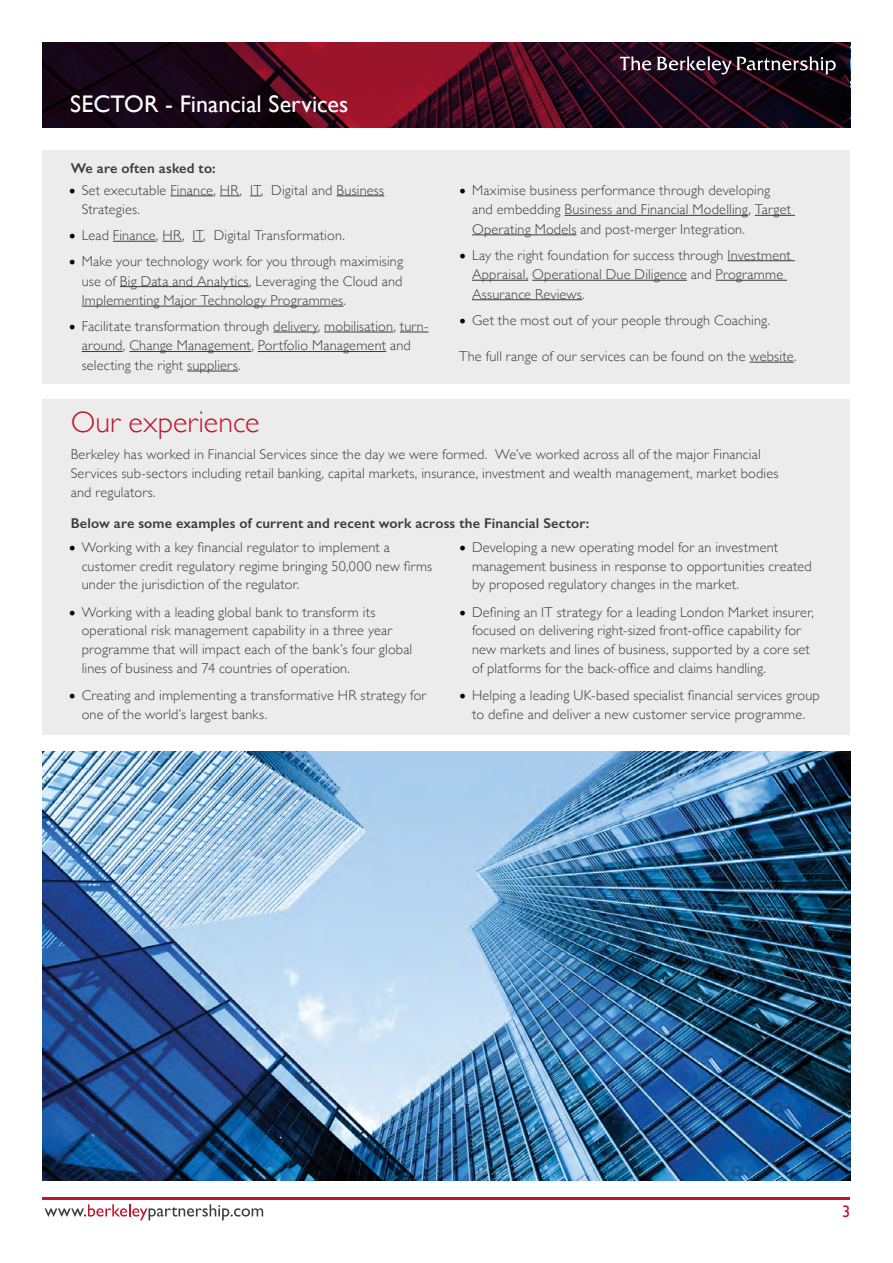
<style>
.page{position:relative;width:893px;height:1263px;background:#fff}
.page>*{position:absolute;margin:0;border:0;box-sizing:border-box;transform-origin:0 0}
.t1{font:300 30px "Gill Sans";letter-spacing:.005em;color:#be172c}
.t2{font:24px "Gill Sans";color:#fff}
.t3{font:16.5px "Gill Sans";color:#be172c}
.t4{font:300 14.25px/18.8px "Gill Sans";letter-spacing:.015em;color:#3c3c3b}
.t5{font:600 14.25px "Gill Sans";letter-spacing:.01em;color:#3c3c3b}
.s1{font-family:"Minion Pro";font-weight:400;font-size:18px;color:#000}
</style>
<div class="page">
<svg style="left:45px;top:1204px;width:218px;height:16px"></svg>
<hr style="left:43px;top:1197px;width:807px;height:2px;background:#be172c">
<img style="left:43px;top:43px;width:807px;height:85px">
<svg style="left:620px;top:56px;width:31px;height:14px"></svg>
<svg style="left:657px;top:56px;width:179px;height:18px;background:#4b4049"></svg>
<div style="left:43px;top:399px;width:807px;height:336px;background:#ececec"></div>
<div style="left:43px;top:150px;width:807px;height:234px;background:#ececec"></div>
<img style="left:43px;top:752px;width:807px;height:428px">
<hr style="left:170px;top:195px;width:43px;height:1px;background:#3c3c3b">
<svg style="left:220px;top:195px;width:20px;height:1px"></svg>
<hr style="left:337px;top:195px;width:47px;height:1px;background:#3c3c3b">
<hr style="left:113px;top:241px;width:43px;height:1px;background:#3c3c3b">
<svg style="left:162px;top:241px;width:20px;height:1px"></svg>
<hr style="left:120px;top:286px;width:129px;height:1px;background:#3c3c3b">
<hr style="left:82px;top:306px;width:262px;height:1px;background:#3c3c3b">
<hr style="left:273px;top:332px;width:45px;height:1px;background:#3c3c3b">
<hr style="left:324px;top:332px;width:69px;height:1px;background:#3c3c3b">
<svg style="left:400px;top:332px;width:29px;height:1px"></svg>
<hr style="left:82px;top:351px;width:41px;height:1px;background:#3c3c3b">
<hr style="left:129px;top:351px;width:122px;height:1px;background:#3c3c3b">
<hr style="left:258px;top:351px;width:128px;height:1px;background:#3c3c3b">
<hr style="left:187px;top:371px;width:51px;height:1px;background:#3c3c3b">
<hr style="left:564px;top:215px;width:184px;height:1px;background:#3c3c3b">
<hr style="left:755px;top:215px;width:40px;height:1px;background:#3c3c3b">
<hr style="left:472px;top:234px;width:104px;height:1px;background:#3c3c3b">
<hr style="left:728px;top:260px;width:67px;height:1px;background:#3c3c3b">
<hr style="left:472px;top:280px;width:56px;height:1px;background:#3c3c3b">
<hr style="left:532px;top:280px;width:155px;height:1px;background:#3c3c3b">
<hr style="left:716px;top:280px;width:71px;height:1px;background:#3c3c3b">
<hr style="left:472px;top:299px;width:110px;height:1px;background:#3c3c3b">
<hr style="left:749px;top:362px;width:45px;height:1px;background:#3c3c3b">
<h2 class="t2" style="left:70px;top:90px;width:280px">SECTOR - Financial Services</h2>
<p class="t5" style="left:71px;top:160px;width:147px">We are often asked to:</p>
<p class="t4" style="left:82px;top:180px;width:304px;line-height:19.5px;text-indent:-13px"><span class="s1">•</span> Set executable Finance, HR, IT, Digital and Business<br>Strategies.</p>
<p class="t4" style="left:69px;top:225px;width:277px"><span class="s1">•</span> Lead Finance, HR, IT, Digital Transformation.</p>
<p class="t4" style="left:82px;top:251px;width:323px;line-height:19.5px;text-align:justify;text-indent:-13px"><span class="s1">•</span> Make your technology work for you through maximising use of Big Data and Analytics, Leveraging the Cloud and Implementing Major Technology Programmes.</p>
<p class="t4" style="left:82px;top:316px;width:348px;line-height:19.5px;text-indent:-13px"><span class="s1">•</span> Facilitate transformation through delivery, mobilisation, turn&shy;around, Change Management, Portfolio Management and selecting the right suppliers.</p>
<h1 class="t1" style="left:71px;top:399px;width:190px">Our experience</h1>
<p class="t4" style="left:472px;top:180px;width:321px;line-height:19.5px;text-indent:-13px"><span class="s1">•</span> Maximise business performance through developing and embedding Business and Financial Modelling, Target<br>Operating Models and post-merger Integration.</p>
<p class="t4" style="left:472px;top:245px;width:320px;line-height:19.5px;text-indent:-13px"><span class="s1">•</span> Lay the right foundation for success through Investment<br>Appraisal, Operational Due Diligence and Programme<br>Assurance Reviews.</p>
<p class="t4" style="left:459px;top:310px;width:312px"><span class="s1">•</span> Get the most out of your people through Coaching.</p>
<p class="t4" style="left:459px;top:346px;width:339px">The full range of our services can be found on the website.</p>
<p class="t4" style="left:71px;top:444px;width:709px">Berkeley has worked in Financial Services since the day we were formed. We’ve worked across all of the major Financial<br>Services sub-sectors including retail banking, capital markets, insurance, investment and wealth management, market bodies and regulators.</p>
<p class="t5" style="left:71px;top:515px;width:520px">Below are some examples of current and recent work across the Financial Sector:</p>
<p class="t4" style="left:82px;top:537px;width:352px;text-indent:-13px"><span class="s1">•</span> Working with a key financial regulator to implement a customer credit regulatory regime bringing 50,000 new firms under the jurisdiction of the regulator.</p>
<p class="t4" style="left:82px;top:602px;width:332px;text-indent:-13px"><span class="s1">•</span> Working with a leading global bank to transform its operational risk management capability in a three year programme that will impact each of the bank’s four global lines of business and 74 countries of operation.</p>
<p class="t4" style="left:82px;top:685px;width:346px;text-indent:-13px"><span class="s1">•</span> Creating and implementing a transformative HR strategy for one of the world’s largest banks.</p>
<p class="t4" style="left:472px;top:537px;width:341px;text-indent:-13px"><span class="s1">•</span> Developing a new operating model for an investment management business in response to opportunities created by proposed regulatory changes in the market.</p>
<p class="t4" style="left:472px;top:602px;width:343px;text-indent:-13px"><span class="s1">•</span> Defining an IT strategy for a leading London Market insurer, focused on delivering right-sized front-office capability for new markets and lines of business, supported by a core set of platforms for the back-office and claims handling.</p>
<p class="t4" style="left:459px;top:685px;width:362px;text-align:center"><span class="s1">•</span> Helping a leading UK-based specialist financial services group to define and deliver a new customer service programme.</p>
<p class="t3" style="left:842px;top:1201px;width:10px">3</p>
</div>
